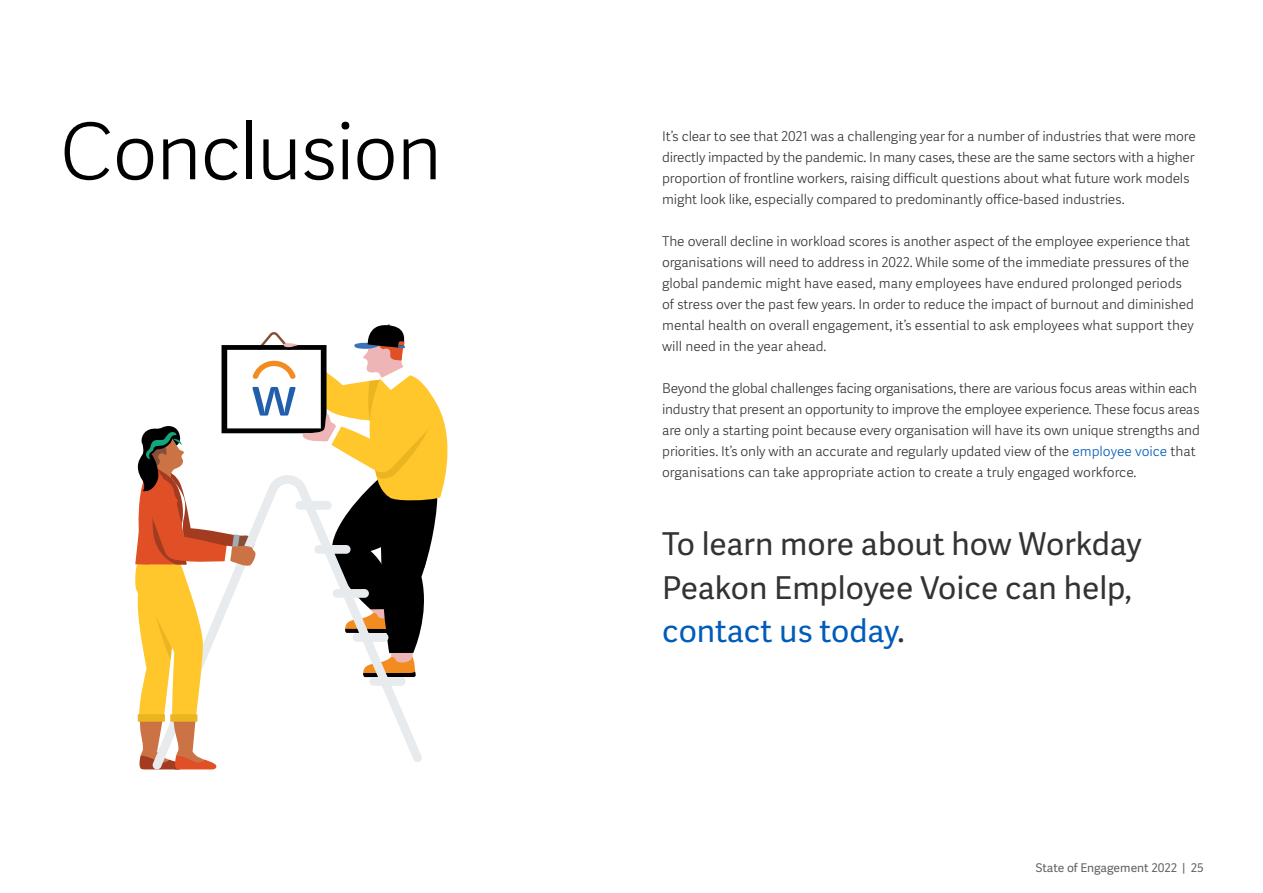
<style>
.page{position:relative;width:1263px;height:893px;background:#fff}
.page>*{position:absolute;margin:0;border:0;box-sizing:border-box;transform-origin:0 0}
.t1{font:300 78px "Workday Adelle Sans";letter-spacing:-.025em;color:#000}
.t2{font:31.5px/43.5px "Workday Adelle Sans";color:#333}
.t3{font:300 13.5px/21px "Workday Adelle Sans";letter-spacing:-.01em;color:#333}
.t4{font:12px "Workday Adelle Sans";color:#616161}
.s1{color:#005cb9}
</style>
<div class="page">
<svg style="left:135px;top:324px;width:313px;height:446px"></svg>
<h1 class="t1" style="left:60px;top:106px;width:383px">Conclusion</h1>
<p class="t3" style="left:662px;top:126px;width:535px">It’s clear to see that 2021 was a challenging year for a number of industries that were more directly impacted by the pandemic. In many cases, these are the same sectors with a higher proportion of frontline workers, raising difficult questions about what future work models might look like, especially compared to predominantly office-based industries.</p>
<p class="t3" style="left:662px;top:231px;width:533px">The overall decline in workload scores is another aspect of the employee experience that organisations will need to address in 2022. While some of the immediate pressures of the global pandemic might have eased, many employees have endured prolonged periods of stress over the past few years. In order to reduce the impact of burnout and diminished mental health on overall engagement, it’s essential to ask employees what support they will need in the year ahead.</p>
<p class="t3" style="left:662px;top:378px;width:539px">Beyond the global challenges facing organisations, there are various focus areas within each industry that present an opportunity to improve the employee experience. These focus areas are only a starting point because every organisation will have its own unique strengths and priorities. It’s only with an accurate and regularly updated view of the <span class="s1">employee voice</span> that organisations can take appropriate action to create a truly engaged workforce.</p>
<h2 class="t2" style="left:662px;top:523px;width:481px">To learn more about how Workday<br>Peakon Employee Voice can help, <span class="s1">contact us today</span>.</h2>
<p class="t4" style="left:1035px;top:861px;width:170px">State of Engagement 2022 | 25</p>
</div>
